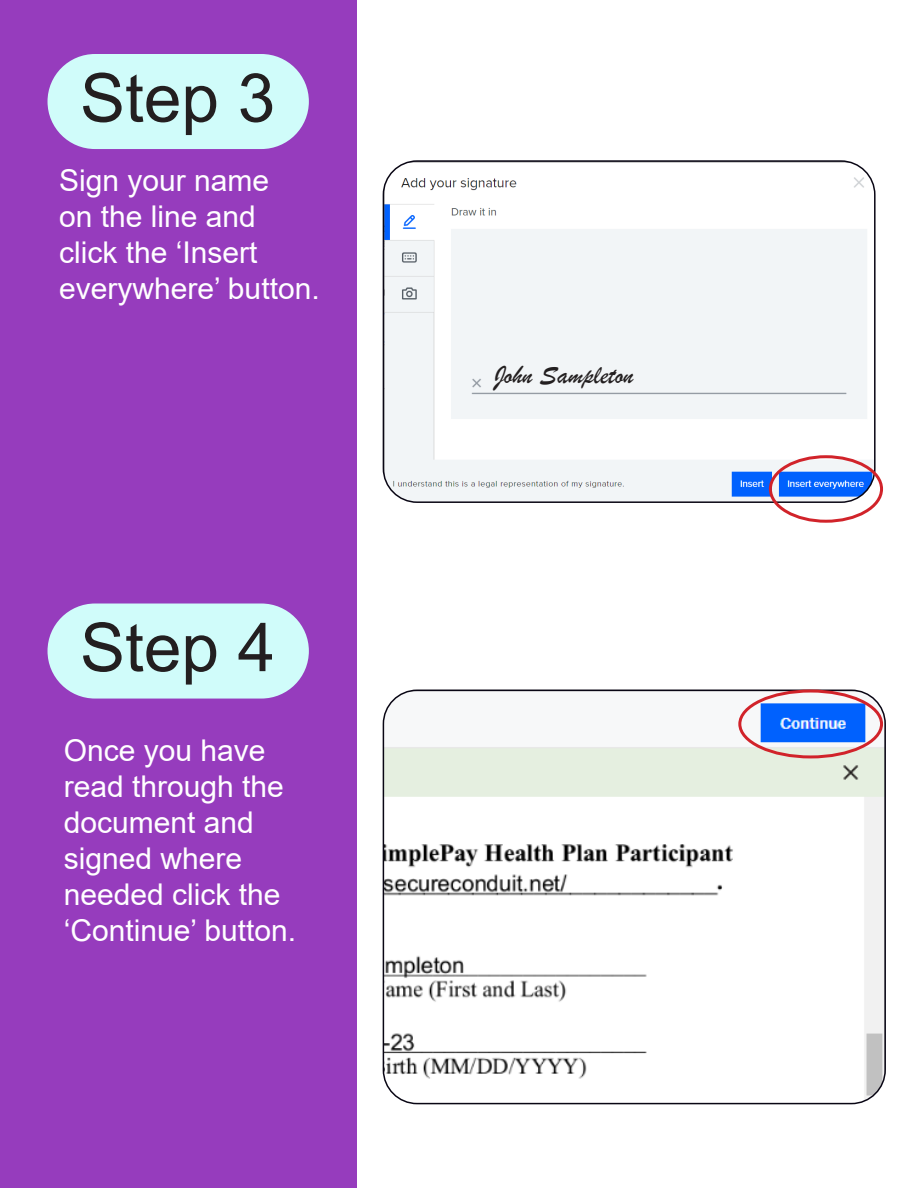
<style>
.page{position:relative;width:918px;height:1188px;background:#fff}
.page>*{position:absolute;margin:0;border:0;box-sizing:border-box;transform-origin:0 0}
.t1{font:67.5px "Arial";color:#231f20}
.t2{font:30px/36px "Arial";color:#fff}
.t3{font:27px "Brush Script";color:#231f20}
</style>
<div class="page">
<img style="left:383px;top:690px;width:502px;height:414px">
<div style="left:383px;top:690px;width:503px;height:414px;border:2px solid #090614;border-radius:34px"></div>
<img style="left:383px;top:161px;width:490px;height:341px">
<div style="left:383px;top:160px;width:493px;height:343px;border:2px solid #090614;border-radius:34px"></div>
<div style="left:0;top:0;width:356px;height:1188px;background:#963cbd"></div>
<div style="left:48px;top:54px;width:261px;height:95px;background:#d0fcfa;border-radius:48px"></div>
<div style="left:48px;top:604px;width:261px;height:95px;background:#d0fcfa;border-radius:48px"></div>
<div style="left:769px;top:455px;width:114px;height:68px;border:3px solid #d1232a;border-radius:50%"></div>
<div style="left:738px;top:690px;width:145px;height:68px;border:3px solid #d1232a;border-radius:50%"></div>
<p class="t1" style="left:80px;top:51px;width:197px">Step 3</p>
<p class="t2" style="left:59px;top:162px;width:212px">Sign your name</p>
<p class="t2" style="left:59px;top:198px;width:198px">on the line and</p>
<p class="t2" style="left:59px;top:234px;width:200px">click the ‘Insert</p>
<p class="t2" style="left:59px;top:270px;width:262px">everywhere’ button.</p>
<p class="t1" style="left:80px;top:601px;width:197px">Step 4</p>
<p class="t2" style="left:64px;top:732px;width:203px">Once you have</p>
<p class="t2" style="left:64px;top:768px;width:222px">read through the</p>
<p class="t2" style="left:64px;top:804px;width:192px">document and signed where</p>
<p class="t2" style="left:64px;top:876px;width:234px">needed click the ‘Continue’ button.</p>
<p class="t3" style="left:494px;top:358px;width:141px">John Sampleton</p>
</div>
